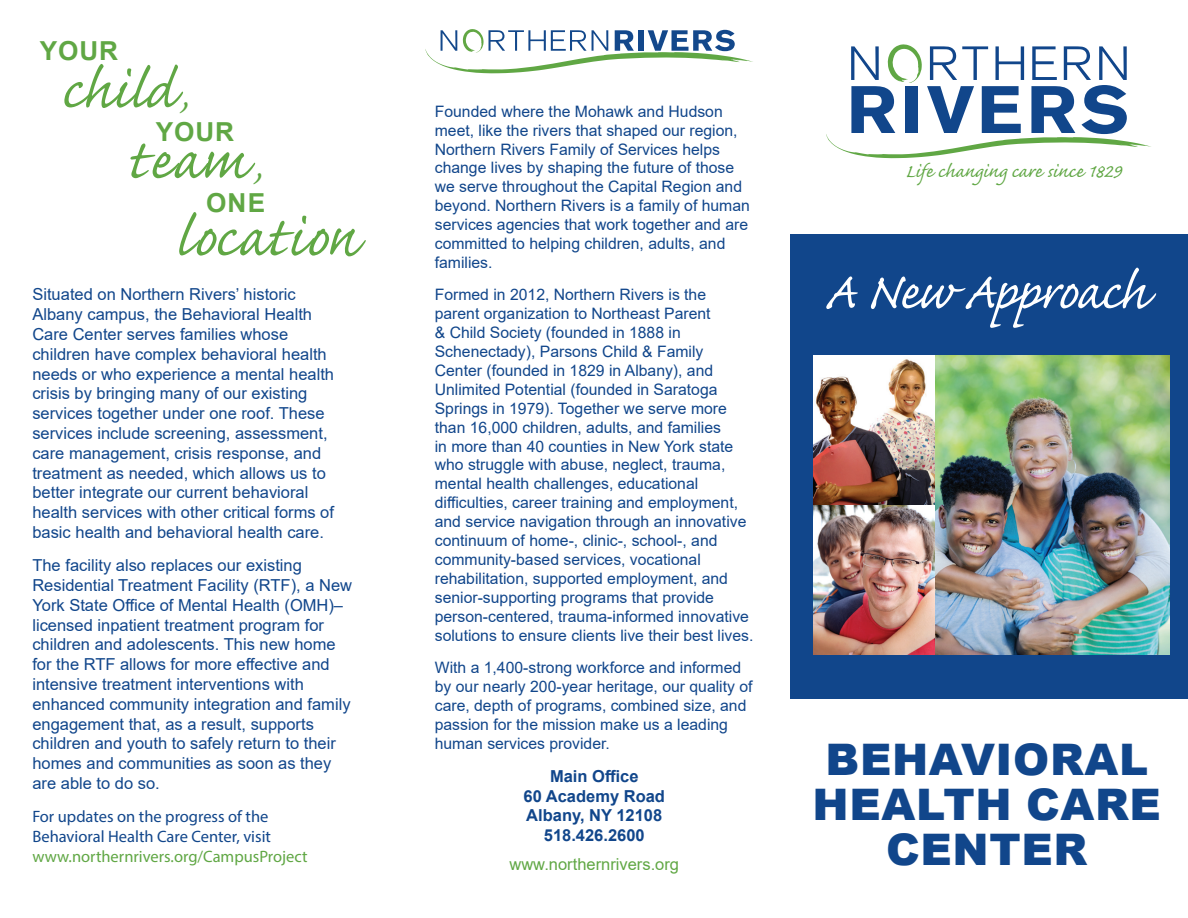
<style>
.page{position:relative;width:1188px;height:918px;background:#fff}
.page>*{position:absolute;margin:0;border:0;box-sizing:border-box;transform-origin:0 0}
.t1{font:72px "Caflisch Script MM";letter-spacing:.02em;color:#60a744}
.t2{font:70.65px "Caflisch Script MM";color:#60a744}
.t3{font:66px "Caflisch Script MM";letter-spacing:-.02em;color:#fff}
.t4{font:900 43.5px/45px "Arial";letter-spacing:.015em;color:#11468b;text-align:center}
.t5{font:700 26.1px "Arial";letter-spacing:.035em;color:#60a744}
.t6{font:24px "Caflisch Script MM";color:#60a744}
.t7{font:16.5px/19.8px "Arial";color:#11468b}
.t8{font:16.5px/19.8px "Myriad Pro";color:#11468b}
.t9{font:700 16.5px "Arial";color:#11468b}
.t10{font:16.5px "Myriad Pro";color:#60a744}
.t11{font:16.5px "Arial";color:#60a744}
.t12{font:15.75px/18.9px "Arial";color:#11468b}
.s1{font-size:44.55px}
.s2{font-size:44.4px}
</style>
<div class="page">
<div style="left:790px;top:234px;width:398px;height:465px;background:#11468b"></div>
<img style="left:813px;top:356px;width:123px;height:149px">
<img style="left:813px;top:506px;width:123px;height:148px">
<img style="left:936px;top:356px;width:234px;height:298px">
<svg style="left:826px;top:44px;width:325px;height:114px"></svg>
<svg style="left:425px;top:29px;width:328px;height:44px"></svg>
<p class="t5" style="left:40px;top:32px;width:80px">YOUR</p>
<p class="t2" style="left:60px;top:54px;width:129px">child <span class="s1">,</span></p>
<p class="t5" style="left:156px;top:113px;width:80px">YOUR</p>
<p class="t1" style="left:128px;top:124px;width:136px">team<span class="s2">,</span></p>
<p class="t5" style="left:206px;top:184px;width:61px">ONE</p>
<p class="t1" style="left:175px;top:201px;width:184px">location</p>
<p class="t7" style="left:32px;top:285px;width:281px">Situated on Northern Rivers’ historic<br>Albany campus, the Behavioral Health</p>
<p class="t7" style="left:32px;top:324px;width:303px">Care Center serves families whose children have complex behavioral health needs or who experience a mental health crisis by bringing many of our existing services together under one roof. These services include screening, assessment, care management, crisis response, and treatment as needed, which allows us to better integrate our current behavioral health services with other critical forms of basic health and behavioral health care.</p>
<p class="t7" style="left:32px;top:555px;width:321px">The facility also replaces our existing Residential Treatment Facility (RTF), a New York State Office of Mental Health (OMH)– licensed inpatient treatment program for children and adolescents. This new home for the RTF allows for more effective and intensive treatment interventions with enhanced community integration and family engagement that, as a result, supports children and youth to safely return to their homes and communities as soon as they are able to do so.</p>
<p class="t8" style="left:32px;top:807px;width:240px">For updates on the progress of the<br>Behavioral Health Care Center, visit</p>
<p class="t10" style="left:32px;top:846px;width:277px">www.northernrivers.org/CampusProject</p>
<p class="t12" style="left:435px;top:102px;width:317px">Founded where the Mohawk and Hudson meet, like the rivers that shaped our region, Northern Rivers Family of Services helps change lives by shaping the future of those we serve throughout the Capital Region and beyond. Northern Rivers is a family of human services agencies that work together and are committed to helping children, adults, and families.</p>
<p class="t12" style="left:435px;top:285px;width:320px">Formed in 2012, Northern Rivers is the parent organization to Northeast Parent<br>&amp; Child Society (founded in 1888 in Schenectady), Parsons Child &amp; Family Center (founded in 1829 in Albany), and Unlimited Potential (founded in Saratoga Springs in 1979). Together we serve more than 16,000 children, adults, and families<br>in more than 40 counties in New York state who struggle with abuse, neglect, trauma, mental health challenges, educational difficulties, career training and employment, and service navigation through an innovative continuum of home-, clinic-, school-, and community-based services, vocational rehabilitation, supported employment, and senior-supporting programs that provide person-centered, trauma-informed innovative solutions to ensure clients live their best lives.</p>
<p class="t12" style="left:435px;top:658px;width:319px">With a 1,400-strong workforce and informed by our nearly 200-year heritage, our quality of care, depth of programs, combined size, and passion for the mission make us a leading human services provider.</p>
<p class="t9" style="left:550px;top:764px;width:90px">Main Office</p>
<p class="t9" style="left:524px;top:784px;width:143px">60 Academy Road</p>
<p class="t9" style="left:526px;top:804px;width:138px">Albany, NY 12108</p>
<p class="t9" style="left:544px;top:824px;width:102px">518.426.2600</p>
<p class="t11" style="left:510px;top:853px;width:171px">www.northernrivers.org</p>
<p class="t6" style="left:905px;top:159px;width:217px">Life changing care since 1829</p>
<p class="t3" style="left:824px;top:258px;width:325px">A New Approach</p>
<p class="t4" style="left:826px;top:735px;width:324px">BEHAVIORAL</p>
<p class="t4" style="left:813px;top:780px;width:350px">HEALTH CARE<br>CENTER</p>
</div>
